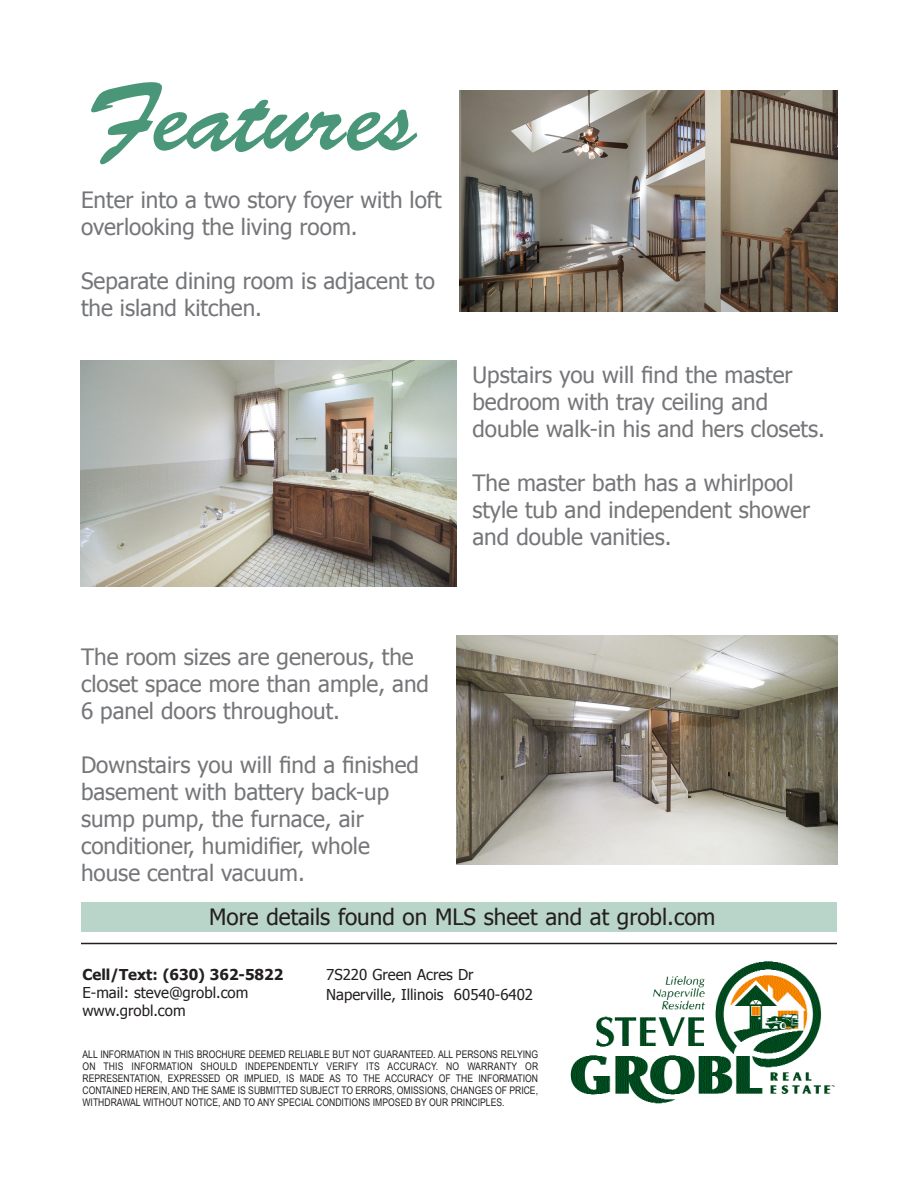
<style>
.page{position:relative;width:918px;height:1188px;background:#fff}
.page>*{position:absolute;margin:0;border:0;box-sizing:border-box;transform-origin:0 0}
.t1{font:97.5px "Brush Script Std";color:#499679}
.t2{font:22.5px/27px "Tahoma";color:#757679}
.t3{font:22.5px "Tahoma";color:#231f20}
.t4{font:15px "Tahoma";color:#231f20}
.t5{font:700 15px "Tahoma";color:#231f20}
.t6{font:10.5px/12px "Arial Narrow";color:#231f20;text-align:justify}
</style>
<div class="page">
<div style="left:81px;top:902px;width:756px;height:30px;background:#b9d4c9"></div>
<hr style="left:81px;top:943px;width:756px;height:1px;background:#231f20">
<img style="left:570px;top:961px;width:265px;height:143px">
<img style="left:81px;top:361px;width:376px;height:226px">
<img style="left:459px;top:90px;width:378px;height:221px">
<img style="left:457px;top:636px;width:380px;height:228px">
<p class="t1" style="left:87px;top:63px;width:332px">Features</p>
<p class="t2" style="left:81px;top:185px;width:362px">Enter into a two story foyer with loft overlooking the living room.</p>
<p class="t2" style="left:81px;top:266px;width:355px">Separate dining room is adjacent to the island kitchen.</p>
<p class="t2" style="left:472px;top:361px;width:322px">Upstairs you will find the master bedroom with tray ceiling and</p>
<p class="t2" style="left:472px;top:415px;width:354px">double walk-in his and hers closets.</p>
<p class="t2" style="left:472px;top:469px;width:339px">The master bath has a whirlpool style tub and independent shower and double vanities.</p>
<p class="t2" style="left:81px;top:643px;width:350px">The room sizes are generous, the closet space more than ample, and<br>6 panel doors throughout.</p>
<p class="t2" style="left:81px;top:751px;width:339px">Downstairs you will find a finished</p>
<p class="t2" style="left:81px;top:778px;width:310px">basement with battery back-up sump pump, the furnace, air</p>
<p class="t2" style="left:81px;top:832px;width:290px">conditioner, humidifier, whole</p>
<p class="t2" style="left:81px;top:859px;width:226px">house central vacuum.</p>
<p class="t3" style="left:209px;top:901px;width:508px">More details found on MLS sheet and at grobl.com</p>
<p class="t5" style="left:83px;top:964px;width:202px">Cell/Text: (630) 362-5822</p>
<p class="t4" style="left:83px;top:982px;width:167px">E-mail: steve@grobl.com</p>
<p class="t4" style="left:83px;top:1000px;width:105px">www.grobl.com</p>
<p class="t4" style="left:326px;top:964px;width:149px">7S220 Green Acres Dr</p>
<p class="t4" style="left:326px;top:984px;width:208px">Naperville, Illinois 60540-6402</p>
<p class="t6" style="left:83px;top:1047px;width:457px">ALL INFORMATION IN THIS BROCHURE DEEMED RELIABLE BUT NOT GUARANTEED. ALL PERSONS RELYING ON THIS INFORMATION SHOULD INDEPENDENTLY VERIFY ITS ACCURACY. NO WARRANTY OR REPRESENTATION, EXPRESSED OR IMPLIED, IS MADE AS TO THE ACCURACY OF THE INFORMATION CONTAINED HEREIN, AND THE SAME IS SUBMITTED SUBJECT TO ERRORS, OMISSIONS, CHANGES OF PRICE, WITHDRAWAL WITHOUT NOTICE, AND TO ANY SPECIAL CONDITIONS IMPOSED BY OUR PRINCIPLES.</p>
</div>
